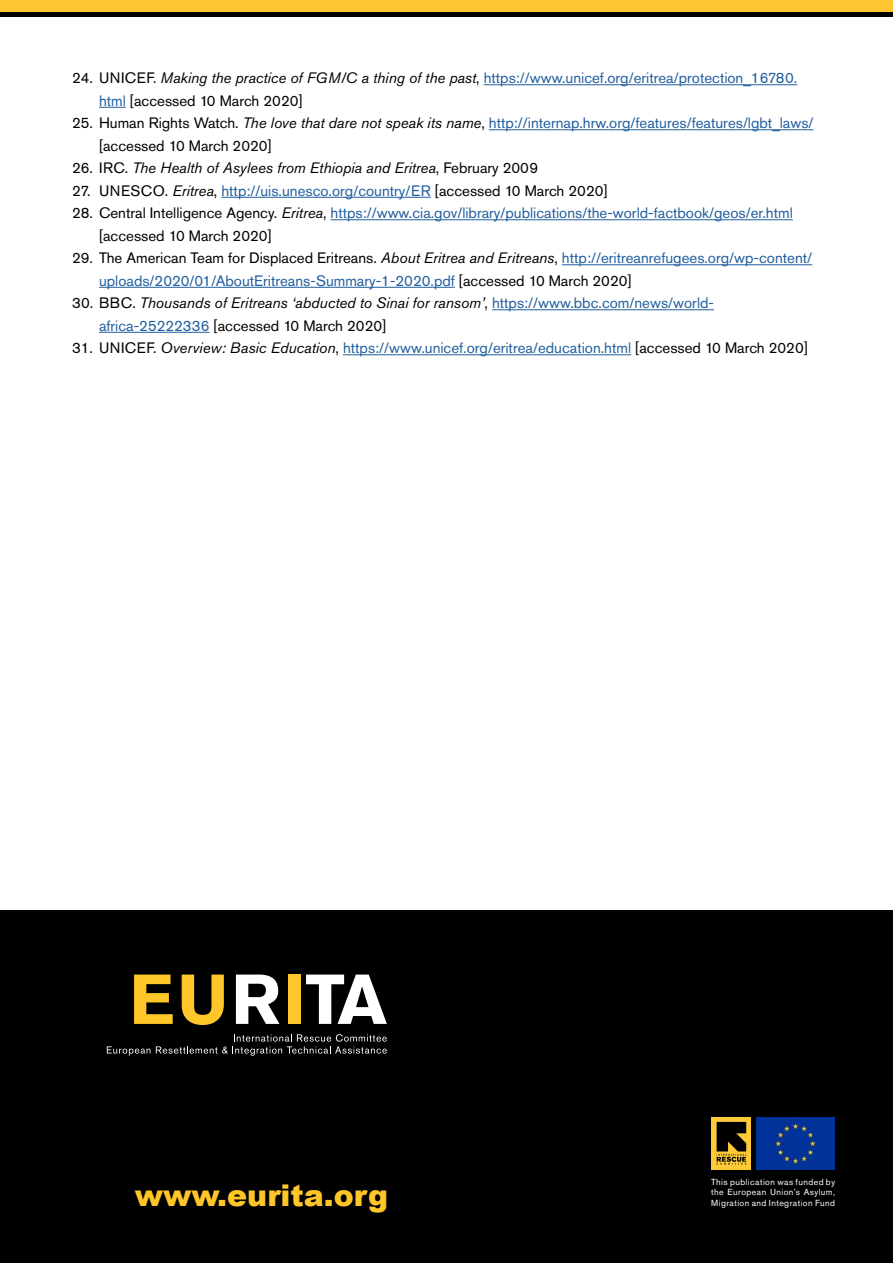
<style>
.page{position:relative;width:893px;height:1263px;background:#fff}
.page>*{position:absolute;margin:0;border:0;box-sizing:border-box;transform-origin:0 0}
.t1{font:900 30px "Arial";color:#ffc629}
.t2{font:15px/22.5px "Akzidenz Grotesk Std";color:#215e9e}
.t3{font:italic 15px/22.5px "Akzidenz Grotesk Std";color:#000}
.t4{font:15px "Akzidenz Grotesk Std";color:#000}
.t5{font:8.7px/10.5px "Akzidenz Grotesk Std";letter-spacing:.05em;color:#fff;text-align:justify}
.s1{color:#000}
.s2{font-style:italic;color:#000}
.s3{font-style:normal}
.s4{font-style:italic}
.s5{color:#215e9e}
.s6{font-style:normal;color:#215e9e}
</style>
<div class="page">
<hr style="left:484px;top:84px;width:313px;height:1px;background:#215e9e">
<svg style="left:99px;top:107px;width:27px;height:1px"></svg>
<hr style="left:489px;top:129px;width:325px;height:1px;background:#215e9e">
<hr style="left:221px;top:197px;width:210px;height:1px;background:#215e9e">
<hr style="left:330px;top:219px;width:463px;height:1px;background:#215e9e">
<hr style="left:562px;top:264px;width:250px;height:1px;background:#215e9e">
<hr style="left:99px;top:287px;width:356px;height:1px;background:#215e9e">
<hr style="left:492px;top:309px;width:222px;height:1px;background:#215e9e">
<hr style="left:99px;top:332px;width:111px;height:1px;background:#215e9e">
<hr style="left:343px;top:354px;width:288px;height:1px;background:#215e9e">
<div style="left:0;top:0;width:893px;height:12px;background:#ffc632"></div>
<hr style="left:0;top:12px;width:893px;height:4px;background:#000">
<div style="left:0;top:910px;width:893px;height:353px;background:#000"></div>
<svg style="left:134px;top:974px;width:39px;height:50px"></svg>
<svg style="left:182px;top:974px;width:42px;height:51px"></svg>
<svg style="left:236px;top:974px;width:43px;height:50px"></svg>
<div style="left:288px;top:974px;width:13px;height:50px;background:#ffc629"></div>
<svg style="left:306px;top:974px;width:81px;height:50px"></svg>
<svg style="left:107px;top:1046px;width:43px;height:10px"></svg>
<svg style="left:156px;top:1034px;width:231px;height:22px"></svg>
<div style="left:712px;top:1117px;width:39px;height:52px;background:#ffca38"></div>
<svg style="left:716px;top:1122px;width:30px;height:43px"></svg>
<img style="left:756px;top:1117px;width:79px;height:53px">
<p class="t2" style="left:99px;top:67px;width:700px;text-indent:-27px"><span class="s1">24. UNICEF.</span> <span class="s2">Making the practice of FGM/C a thing of the past</span><span class="s1">,</span> https://www.unicef.org/eritrea/protection_16780. html <span class="s1">[accessed 10 March 2020]</span></p>
<p class="t2" style="left:99px;top:112px;width:716px;text-indent:-27px"><span class="s1">25. Human Rights Watch.</span> <span class="s2">The love that dare not speak its name</span><span class="s1">,</span> http://internap.hrw.org/features/features/lgbt_laws/ <span class="s1">[accessed 10 March 2020]</span></p>
<p class="t3" style="left:72px;top:157px;width:468px"><span class="s3">26. IRC.</span> The Health of Asylees from Ethiopia and Eritrea<span class="s3">, February 2009</span></p>
<p class="t4" style="left:72px;top:182px;width:537px">27. UNESCO. <span class="s4">Eritrea</span>, <span class="s5">http://uis.unesco.org/country/ER</span> [accessed 10 March 2020]</p>
<p class="t2" style="left:99px;top:202px;width:695px;text-indent:-27px"><span class="s1">28. Central Intelligence Agency.</span> <span class="s2">Eritrea</span><span class="s1">,</span> https://www.cia.gov/library/publications/the-world-factbook/geos/er.html <span class="s1">[accessed 10 March 2020]</span></p>
<p class="t2" style="left:99px;top:247px;width:715px;text-indent:-27px"><span class="s1">29. The American Team for Displaced Eritreans.</span> <span class="s2">About Eritrea and Eritreans</span><span class="s1">,</span> http://eritreanrefugees.org/wp-content/ uploads/2020/01/AboutEritreans-Summary-1-2020.pdf <span class="s1">[accessed 10 March 2020]</span></p>
<p class="t3" style="left:99px;top:292px;width:617px;text-indent:-27px"><span class="s3">30. BBC.</span> Thousands of Eritreans ‘abducted to Sinai for ransom’<span class="s3">,</span> <span class="s6">https://www.bbc.com/news/world&shy;africa-25222336</span> <span class="s3">[accessed 10 March 2020]</span></p>
<p class="t2" style="left:72px;top:337px;width:737px"><span class="s1">31. UNICEF.</span> <span class="s2">Overview: Basic Education</span><span class="s1">,</span> https://www.unicef.org/eritrea/education.html <span class="s1">[accessed 10 March 2020]</span></p>
<h1 class="t1" style="left:135px;top:1173px;width:255px">www.eurita.org</h1>
<p class="t5" style="left:711px;top:1176px;width:125px">This publication was funded by the European Union’s Asylum, Migration and Integration Fund</p>
</div>
